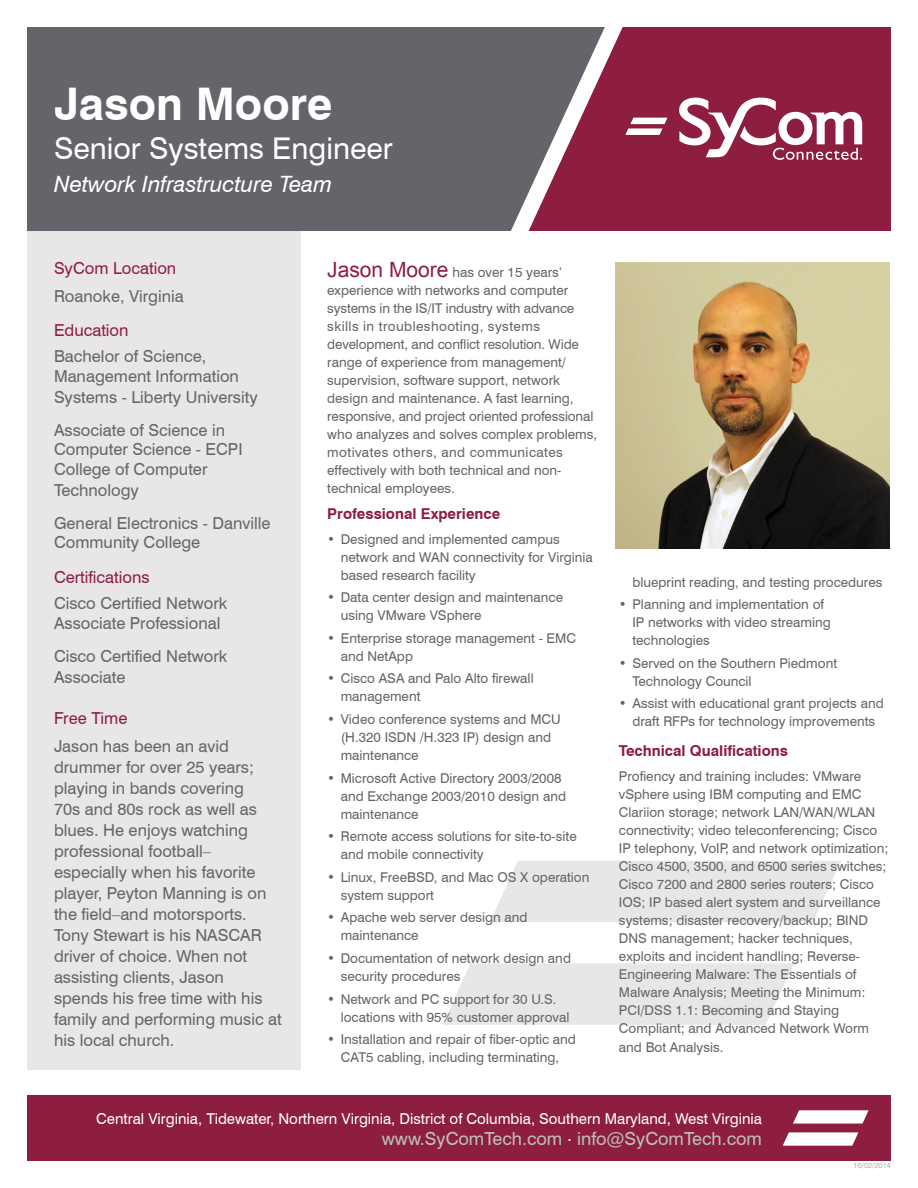
<style>
.page{position:relative;width:918px;height:1188px;background:#fff}
.page>*{position:absolute;margin:0;border:0;box-sizing:border-box;transform-origin:0 0}
.t1{font:700 45px "Swiss 721 BT";color:#fff}
.t2{font:30px "Swiss 721 BT";color:#fff}
.t3{font:italic 22.5px "Swiss 721 BT";color:#fff}
.t4{font:18px "Swiss 721 BT";color:#bfbec0}
.t5{font:16.5px/21px "Swiss 721 BT";color:#63656a}
.t6{font:16.5px "Swiss 721 BT";color:#8d1e40}
.t7{font:15px "Swiss 721 BT";color:#fff}
.t8{font:700 15px "Swiss 721 BT";color:#8d1e40}
.t9{font:13.5px/18px "Swiss 721 BT";color:#63656a}
.t10{font:7.5px "Swiss 721 BT";color:#afaeb2}
.s1{font-family:"Arial";font-size:21px;color:#8d1e40}
</style>
<div class="page">
<svg style="left:443px;top:963px;width:350px;height:62px;background:#e9e8e9"></svg>
<svg style="left:490px;top:861px;width:351px;height:61px;background:#e9e7e8"></svg>
<div style="left:27px;top:165px;width:274px;height:904px;background:#e8e6e7"></div>
<div style="left:605px;top:27px;width:286px;height:204px;background:#8d1e40"></div>
<svg style="left:625px;top:118px;width:43px;height:17px"></svg>
<svg style="left:679px;top:98px;width:183px;height:62px"></svg>
<svg style="left:27px;top:27px;width:578px;height:204px;background:#69656b"></svg>
<img style="left:616px;top:262px;width:274px;height:287px">
<div style="left:27px;top:1096px;width:864px;height:65px;background:#8d1e40"></div>
<svg style="left:783px;top:1132px;width:75px;height:14px"></svg>
<svg style="left:793px;top:1110px;width:76px;height:14px"></svg>
<p class="t1" style="left:54px;top:76px;width:280px">Jason Moore</p>
<p class="t2" style="left:54px;top:130px;width:340px">Senior Systems Engineer</p>
<p class="t3" style="left:54px;top:170px;width:280px">Network Infrastructure Team</p>
<p class="t6" style="left:54px;top:258px;width:124px">SyCom Location</p>
<p class="t5" style="left:54px;top:285px;width:131px">Roanoke, Virginia</p>
<p class="t6" style="left:54px;top:320px;width:76px">Education</p>
<p class="t5" style="left:54px;top:347px;width:187px;line-height:19.5px">Bachelor of Science,<br>Management Information</p>
<p class="t5" style="left:54px;top:386px;width:205px">Systems - Liberty University</p>
<p class="t5" style="left:54px;top:420px;width:190px;line-height:19.5px">Associate of Science in<br>Computer Science - ECPI<br>College of Computer</p>
<p class="t5" style="left:54px;top:479px;width:87px">Technology</p>
<p class="t5" style="left:54px;top:513px;width:218px;line-height:19.5px">General Electronics - Danville<br>Community College</p>
<p class="t6" style="left:54px;top:567px;width:97px">Certifications</p>
<p class="t5" style="left:54px;top:593px;width:175px;line-height:19.5px">Cisco Certified Network<br>Associate Professional</p>
<p class="t5" style="left:54px;top:645px;width:175px">Cisco Certified Network<br>Associate</p>
<p class="t6" style="left:54px;top:708px;width:75px">Free Time</p>
<p class="t5" style="left:54px;top:735px;width:229px">Jason has been an avid drummer for over 25 years; playing in bands covering<br>70s and 80s rock as well as blues. He enjoys watching professional football– especially when his favorite player, Peyton Manning is on the field–and motorsports.<br>Tony Stewart is his NASCAR driver of choice. When not assisting clients, Jason spends his free time with his family and performing music at his local church.</p>
<p class="t9" style="left:327px;top:263px;width:272px"><span class="s1">Jason Moore</span> has over 15 years’ experience with networks and computer systems in the IS/IT industry with advance skills in troubleshooting, systems development, and conflict resolution. Wide range of experience from management/ supervision, software support, network design and maintenance. A fast learning, responsive, and project oriented professional who analyzes and solves complex problems, motivates others, and communicates effectively with both technical and non&shy;technical employees.</p>
<p class="t8" style="left:327px;top:504px;width:175px">Professional Experience</p>
<p class="t9" style="left:341px;top:530px;width:254px;text-indent:-14px">• Designed and implemented campus network and WAN connectivity for Virginia based research facility</p>
<p class="t9" style="left:341px;top:588px;width:224px;text-indent:-14px">• Data center design and maintenance using VMware VSphere</p>
<p class="t9" style="left:341px;top:629px;width:237px;text-indent:-14px">• Enterprise storage management - EMC and NetApp</p>
<p class="t9" style="left:341px;top:670px;width:195px;text-indent:-14px">• Cisco ASA and Palo Alto firewall management</p>
<p class="t9" style="left:341px;top:710px;width:221px;text-indent:-14px">• Video conference systems and MCU (H.320 ISDN /H.323 IP) design and maintenance</p>
<p class="t9" style="left:341px;top:769px;width:227px;text-indent:-14px">• Microsoft Active Directory 2003/2008 and Exchange 2003/2010 design and maintenance</p>
<p class="t9" style="left:341px;top:827px;width:238px;text-indent:-14px">• Remote access solutions for site-to-site and mobile connectivity</p>
<p class="t9" style="left:341px;top:868px;width:250px;text-indent:-14px">• Linux, FreeBSD, and Mac OS X operation system support</p>
<p class="t9" style="left:341px;top:908px;width:188px;text-indent:-14px">• Apache web server design and maintenance</p>
<p class="t9" style="left:341px;top:949px;width:232px;text-indent:-14px">• Documentation of network design and security procedures</p>
<p class="t9" style="left:341px;top:990px;width:230px;text-indent:-14px">• Network and PC support for 30 U.S. locations with 95% customer approval</p>
<p class="t9" style="left:327px;top:1030px;width:250px;text-align:center">• Installation and repair of fiber-optic and<br>CAT5 cabling, including terminating,</p>
<p class="t9" style="left:632px;top:573px;width:252px">blueprint reading, and testing procedures</p>
<p class="t9" style="left:632px;top:595px;width:200px;text-indent:-14px">• Planning and implementation of<br>IP networks with video streaming technologies</p>
<p class="t9" style="left:632px;top:654px;width:206px;text-indent:-14px">• Served on the Southern Piedmont<br>Technology Council</p>
<p class="t9" style="left:619px;top:694px;width:266px;text-align:center">• Assist with educational grant projects and draft RFPs for technology improvements</p>
<p class="t8" style="left:619px;top:742px;width:171px">Technical Qualifications</p>
<p class="t9" style="left:619px;top:767px;width:271px">Profiency and training includes: VMware vSphere using IBM computing and EMC Clariion storage; network LAN/WAN/WLAN connectivity; video teleconferencing; Cisco IP telephony, VoIP, and network optimization; Cisco 4500, 3500, and 6500 series switches; Cisco 7200 and 2800 series routers; Cisco IOS; IP based alert system and surveillance systems; disaster recovery/backup; BIND DNS management; hacker techniques, exploits and incident handling; Reverse-Engineering Malware: The Essentials of Malware Analysis; Meeting the Minimum:<br>PCI/DSS 1.1: Becoming and Staying Compliant; and Advanced Network Worm and Bot Analysis.</p>
<p class="t7" style="left:96px;top:1109px;width:667px">Central Virginia, Tidewater, Northern Virginia, District of Columbia, Southern Maryland, West Virginia</p>
<p class="t4" style="left:382px;top:1128px;width:382px">www.SyComTech.com <sup>.</sup> info@SyComTech.com</p>
<p class="t10" style="left:854px;top:1161px;width:39px">10/02/2014</p>
</div>
